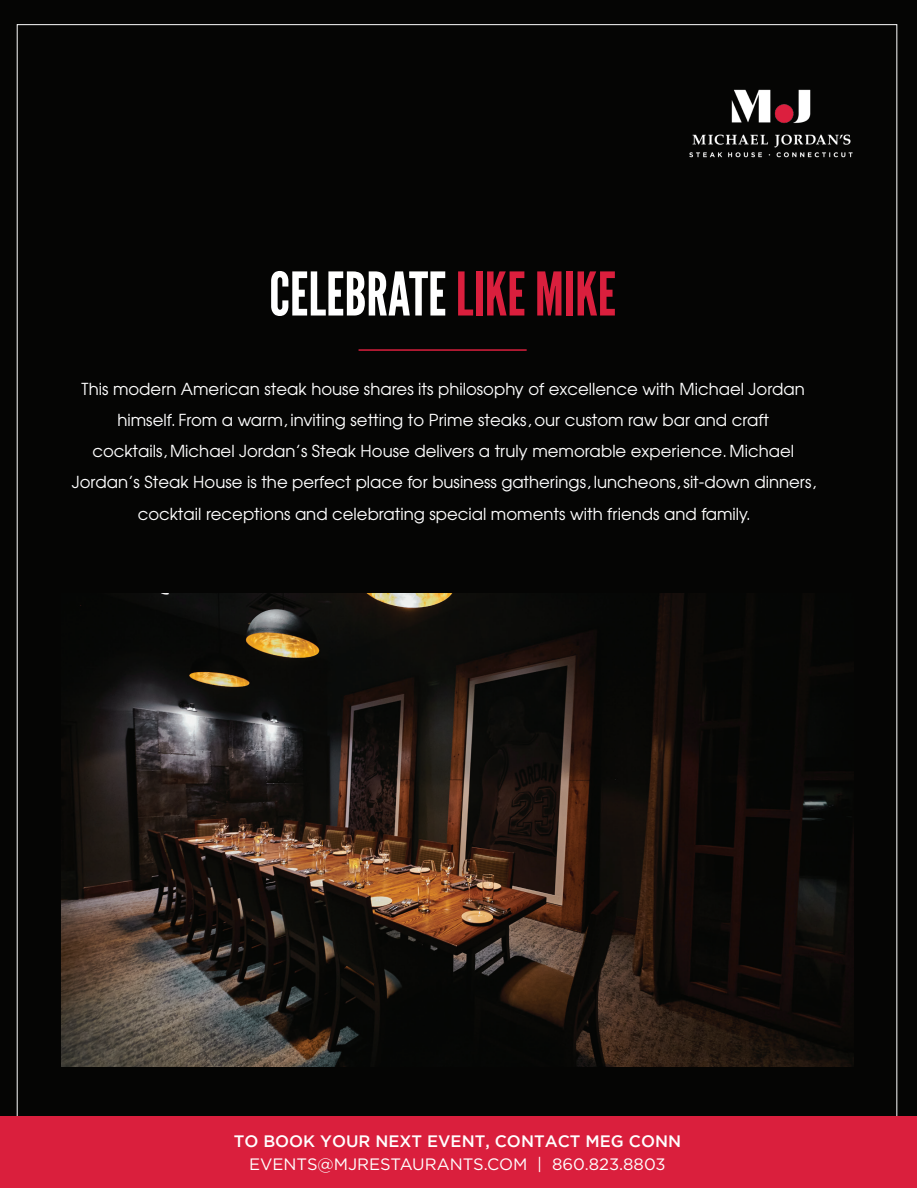
<style>
.page{position:relative;width:918px;height:1188px;background:#fff}
.page>*{position:absolute;margin:0;border:0;box-sizing:border-box;transform-origin:0 0}
.t1{font:60px "League Gothic";color:#fff}
.t2{font:16.5px/31.2px "Avant Garde";color:#fff;text-align:center}
.t3{font:16.5px "Gotham";color:#fff}
.t4{font:500 16.5px "Gotham";color:#fff}
.s1{color:#da1f3d}
</style>
<div class="page">
<div style="left:0;top:0;width:916px;height:1188px;background:#050504"></div>
<hr style="left:359px;top:349px;width:168px;height:2px;background:#da1f3d">
<img style="left:62px;top:594px;width:791px;height:473px">
<div style="left:0;top:1116px;width:916px;height:72px;background:#da1f3d"></div>
<img style="left:689px;top:89px;width:164px;height:69px">
<h1 class="t1" style="left:269px;top:258px;width:348px">CELEBRATE <span class="s1">LIKE MIKE</span></h1>
<p class="t2" style="left:72px;top:373px;width:746px">This modern American steak house shares its philosophy of excellence with Michael Jordan himself. From a warm, inviting setting to Prime steaks, our custom raw bar and craft<br>cocktails, Michael Jordan’s Steak House delivers a truly memorable experience. Michael Jordan’s Steak House is the perfect place for business gatherings, luncheons, sit-down dinners, cocktail receptions and celebrating special moments with friends and family.</p>
<p class="t4" style="left:234px;top:1135px;width:449px">TO BOOK YOUR NEXT EVENT, CONTACT MEG CONN</p>
<p class="t3" style="left:249px;top:1155px;width:418px">EVENTS@MJRESTAURANTS.COM | 860.823.8803</p>
</div>
